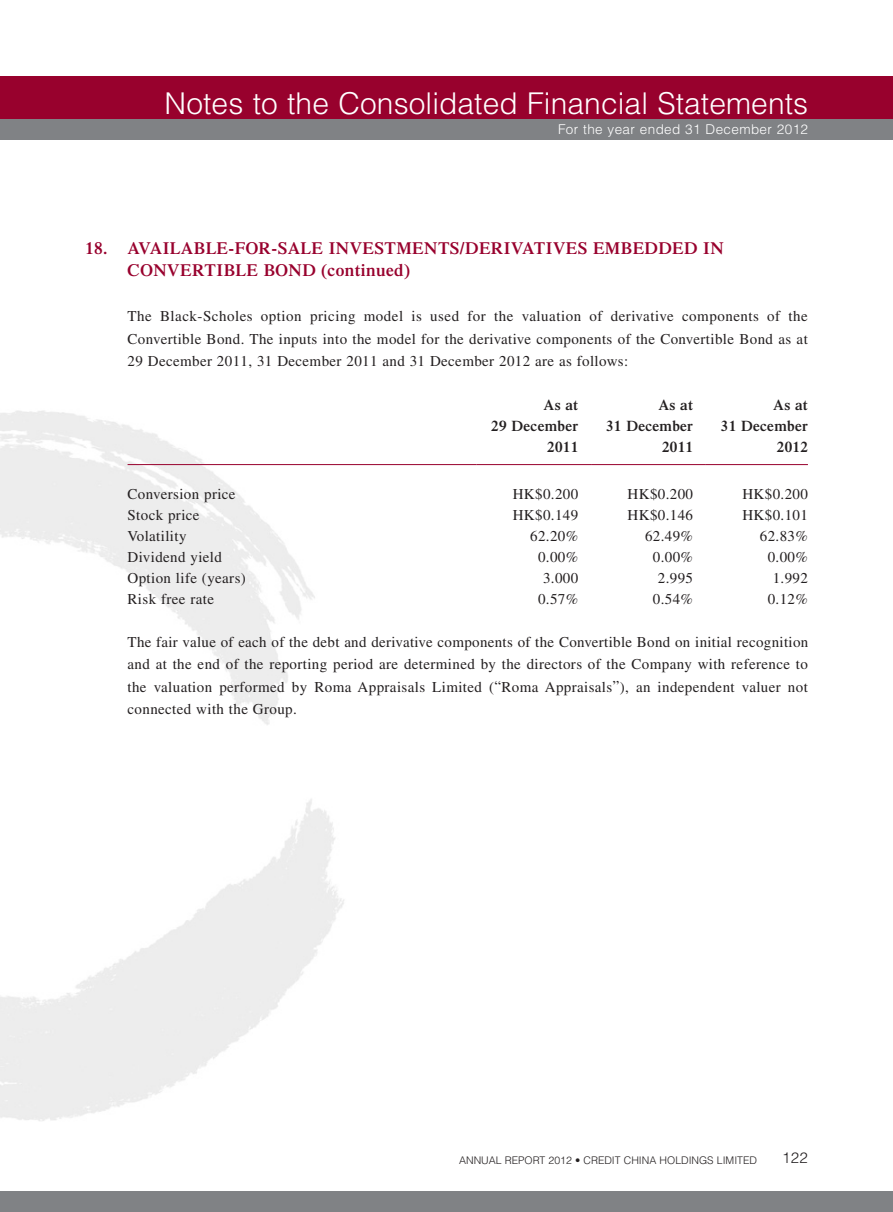
<style>
.page{position:relative;width:893px;height:1212px;background:#fff}
.page>*{position:absolute;margin:0;border:0;box-sizing:border-box;transform-origin:0 0}
.t1{font:300 30px "Helvetica LT Std";letter-spacing:.005em;color:#fff}
.Heading_1{font:600 17.25px "Times LT Std";letter-spacing:.025em;color:#98012d}
.Body_Text{font:15px/22.5px "Times LT Std";letter-spacing:.025em;color:#231f20}
.Body_Text-2{font:600 15px "Times LT Std";letter-spacing:.025em;color:#231f20}
.t2{font:300 15px "Helvetica LT Std";color:#231f20}
.t3{font:300 13.5px "Helvetica LT Std";letter-spacing:.03em;color:#fff}
.t4{font:300 10.5px "Helvetica LT Std";color:#231f20}
</style>
<div class="page">
<div style="left:0;top:1191px;width:893px;height:21px;background:#808285"></div>
<div style="left:0;top:77px;width:893px;height:63px;background:#98012d"></div>
<div style="left:0;top:120px;width:893px;height:20px;background:#808285"></div>
<img style="left:0;top:394px;width:1px;height:743px">
<hr style="left:128px;top:464px;width:348px;height:1px;background:#98012d">
<hr style="left:476px;top:464px;width:115px;height:1px;background:#98012d">
<hr style="left:591px;top:464px;width:115px;height:1px;background:#98012d">
<hr style="left:706px;top:464px;width:102px;height:1px;background:#98012d">
<h1 class="t1" style="left:165px;top:84px;width:645px">Notes to the Consolidated Financial Statements</h1>
<p class="t3" style="left:558px;top:120px;width:251px">For the year ended 31 December 2012</p>
<p class="Heading_1" style="left:85px;top:237px;width:24px">18.</p>
<p class="Heading_1" style="left:128px;top:237px;width:598px">AVAILABLE-FOR-SALE INVESTMENTS/DERIVATIVES EMBEDDED IN</p>
<p class="Heading_1" style="left:128px;top:260px;width:284px">CONVERTIBLE BOND (continued(</p>
<p class="Body_Text" style="left:128px;top:305px;width:682px">The<br>Convertible Bond. The inputs into the model for the derivative components of the Convertible Bond as at<br>29 December 2011, 31 December 2011 and 31 December 2012 are as follows:</p>
<p class="Body_Text-2" style="left:543px;top:396px;width:36px">As at</p>
<p class="Body_Text-2" style="left:491px;top:417px;width:89px">29 December</p>
<p class="Body_Text-2" style="left:547px;top:438px;width:33px">2011</p>
<p class="Body_Text" style="left:160px;top:305px;width:94px">Black-Scholes</p>
<p class="Body_Text" style="left:261px;top:305px;width:42px">option</p>
<p class="Body_Text" style="left:310px;top:305px;width:47px">pricing</p>
<p class="Body_Text" style="left:364px;top:305px;width:41px">model</p>
<p class="Body_Text" style="left:411px;top:305px;width:12px">is</p>
<p class="Body_Text" style="left:430px;top:305px;width:30px">used</p>
<p class="Body_Text" style="left:467px;top:305px;width:20px">for</p>
<p class="Body_Text" style="left:494px;top:305px;width:21px">the</p>
<p class="Body_Text" style="left:522px;top:305px;width:61px">valuation</p>
<p class="Body_Text" style="left:589px;top:305px;width:14px">of</p>
<p class="Body_Text" style="left:611px;top:305px;width:65px">derivative</p>
<p class="Body_Text" style="left:767px;top:305px;width:14px">of</p>
<p class="Body_Text" style="left:788px;top:305px;width:21px">the</p>
<p class="Body_Text" style="left:682px;top:305px;width:78px">components</p>
<p class="Body_Text-2" style="left:658px;top:396px;width:36px">As at</p>
<p class="Body_Text-2" style="left:606px;top:417px;width:89px">31 December</p>
<p class="Body_Text-2" style="left:662px;top:438px;width:33px">2011</p>
<p class="Body_Text-2" style="left:773px;top:396px;width:36px">As at</p>
<p class="Body_Text-2" style="left:721px;top:417px;width:89px">31 December</p>
<p class="Body_Text-2" style="left:777px;top:438px;width:33px">2012</p>
<p class="Body_Text" style="left:742px;top:482px;width:67px">HK$0.200</p>
<p class="Body_Text" style="left:513px;top:482px;width:67px">HK$0.200</p>
<p class="Body_Text" style="left:628px;top:482px;width:67px">HK$0.200</p>
<p class="Body_Text" style="left:128px;top:482px;width:110px">Conversion price</p>
<p class="Body_Text" style="left:128px;top:503px;width:74px">Stock price</p>
<p class="Body_Text" style="left:513px;top:503px;width:67px">HK$0.149</p>
<p class="Body_Text" style="left:628px;top:503px;width:67px">HK$0.146</p>
<p class="Body_Text" style="left:742px;top:503px;width:67px">HK$0.101</p>
<p class="Body_Text" style="left:128px;top:524px;width:60px">Volatility</p>
<p class="Body_Text" style="left:530px;top:524px;width:50px">62.20%</p>
<p class="Body_Text" style="left:645px;top:524px;width:50px">62.49%</p>
<p class="Body_Text" style="left:760px;top:524px;width:50px">62.83%</p>
<p class="Body_Text" style="left:128px;top:545px;width:96px">Dividend yield</p>
<p class="Body_Text" style="left:538px;top:545px;width:42px">0.00%</p>
<p class="Body_Text" style="left:653px;top:545px;width:42px">0.00%</p>
<p class="Body_Text" style="left:768px;top:545px;width:42px">0.00%</p>
<p class="Body_Text" style="left:128px;top:566px;width:120px">Option life (years(</p>
<p class="Body_Text" style="left:543px;top:566px;width:37px">3.000</p>
<p class="Body_Text" style="left:658px;top:566px;width:37px">2.995</p>
<p class="Body_Text" style="left:773px;top:566px;width:37px">1.992</p>
<p class="Body_Text" style="left:538px;top:587px;width:42px">0.57%</p>
<p class="Body_Text" style="left:653px;top:587px;width:42px">0.54%</p>
<p class="Body_Text" style="left:128px;top:587px;width:88px">Risk free rate</p>
<p class="Body_Text" style="left:128px;top:630px;width:682px;text-align:right">The fair value of each of the debt and derivative components of the Convertible Bond on initial recognition and at the end of the reporting period are determined by the directors of the Company with reference to not</p>
<p class="Body_Text" style="left:768px;top:587px;width:42px">0.12%</p>
<p class="Body_Text" style="left:489px;top:675px;width:141px">(“Roma Appraisals”),</p>
<p class="Body_Text" style="left:128px;top:675px;width:171px">the<br>connected with the Group.</p>
<p class="Body_Text" style="left:154px;top:675px;width:60px">valuation</p>
<p class="Body_Text" style="left:219px;top:675px;width:67px">performed</p>
<p class="Body_Text" style="left:292px;top:675px;width:17px">by</p>
<p class="Body_Text" style="left:314px;top:675px;width:112px">Roma Appraisals</p>
<p class="Body_Text" style="left:432px;top:675px;width:51px">Limited</p>
<p class="Body_Text" style="left:658px;top:675px;width:79px">independent</p>
<p class="Body_Text" style="left:742px;top:675px;width:40px">valuer</p>
<p class="Body_Text" style="left:636px;top:675px;width:16px">an</p>
<p class="t4" style="left:459px;top:1153px;width:299px">ANNUAL REPORT 2012 • CREDIT CHINA HOLDINGS LIMITED</p>
<p class="t2" style="left:782px;top:1149px;width:27px">122</p>
</div>
